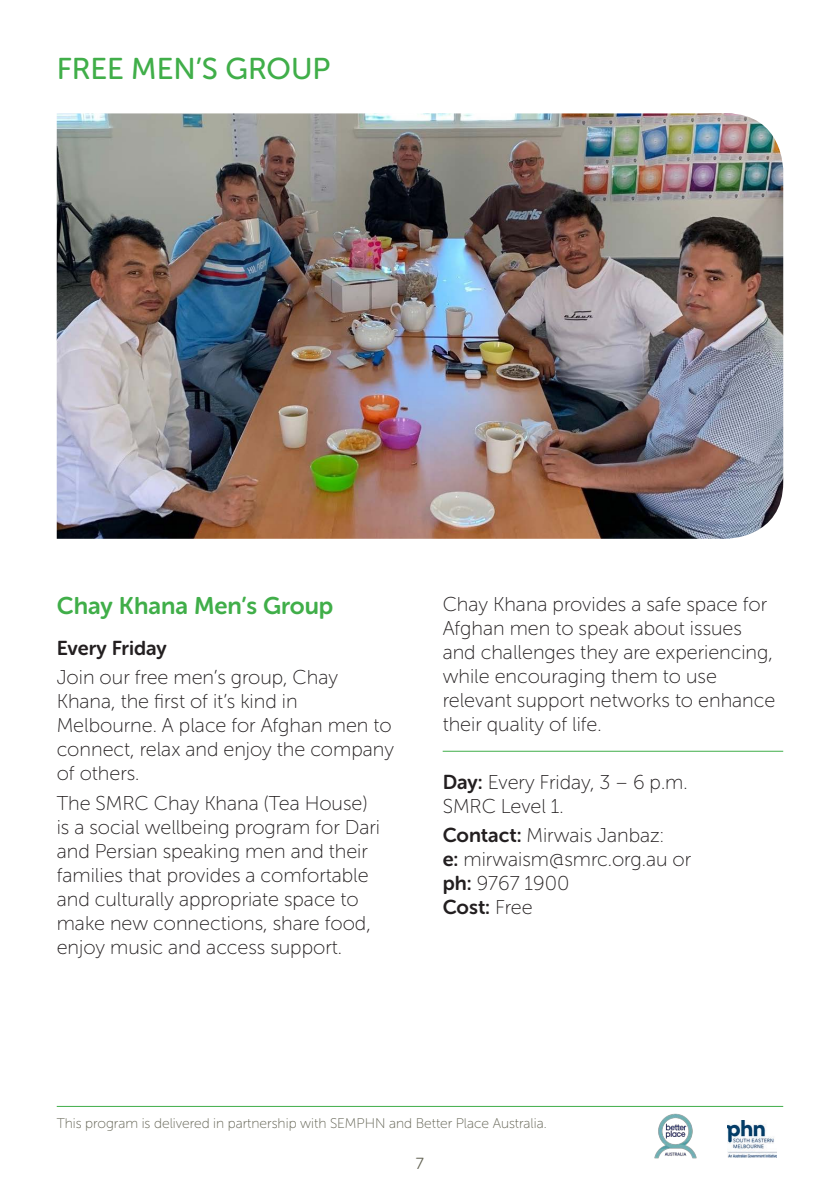
<style>
.page{position:relative;width:840px;height:1191px;background:#fff}
.page>*{position:absolute;margin:0;border:0;box-sizing:border-box;transform-origin:0 0}
.t1{font:30px "Museo Sans Rounded 500";color:#40ae49}
.t2{font:24px "Museo Sans Rounded 700";color:#40ae49}
.t3{font:20px/24px "Museo Sans Rounded 100";color:#231f20}
.t4{font:20px "Museo Sans Rounded 700";color:#231f20}
.t5{font:16px "Museo Sans Rounded 300";color:#636354}
.t6{font:14px "Museo Sans Rounded 100";color:#636354}
.s1{font-family:"Museo Sans Rounded 700"}
.s2{font-family:"Museo Sans Rounded 100"}
</style>
<div class="page">
<img style="left:57px;top:113px;width:725px;height:426px">
<img style="left:654px;top:1113px;width:43px;height:46px">
<img style="left:727px;top:1121px;width:48px;height:36px">
<hr style="left:57px;top:1106px;width:725px;height:1px;background:#40ae49">
<hr style="left:442px;top:750px;width:340px;height:1px;background:#40ae49">
<p class="t1" style="left:57px;top:52px;width:275px">FREE MEN’S GROUP</p>
<p class="t2" style="left:57px;top:592px;width:278px">Chay Khana Men’s Group</p>
<p class="t4" style="left:57px;top:636px;width:112px">Every Friday</p>
<p class="t3" style="left:57px;top:665px;width:338px">Join our free men’s group, Chay<br>Khana, the first of it’s kind in<br>Melbourne. A place for Afghan men to connect, relax and enjoy the company of others.</p>
<p class="t3" style="left:57px;top:791px;width:324px">The SMRC Chay Khana (Tea House) is a social wellbeing program for Dari and Persian speaking men and their families that provides a comfortable and culturally appropriate space to make new connections, share food, enjoy music and access support.</p>
<p class="t3" style="left:442px;top:592px;width:334px">Chay Khana provides a safe space for<br>Afghan men to speak about issues and challenges they are experiencing, while encouraging them to use relevant support networks to enhance their quality of life.</p>
<p class="t3" style="left:442px;top:770px;width:246px"><span class="s1">Day:</span> Every Friday, 3 – 6 p.m.<br>SMRC Level 1.</p>
<p class="t3" style="left:442px;top:823px;width:223px"><span class="s1">Contact:</span> Mirwais Janbaz:</p>
<p class="t3" style="left:442px;top:847px;width:250px"><span class="s1">e:</span> mirwaism@smrc.org.au or <span class="s1">ph:</span> 9767 1900</p>
<p class="t4" style="left:442px;top:896px;width:91px">Cost: <span class="s2">Free</span></p>
<p class="t6" style="left:57px;top:1115px;width:491px">This program is delivered in partnership with SEMPHN and Better Place Australia.</p>
<p class="t5" style="left:416px;top:1154px;width:10px">7</p>
</div>
